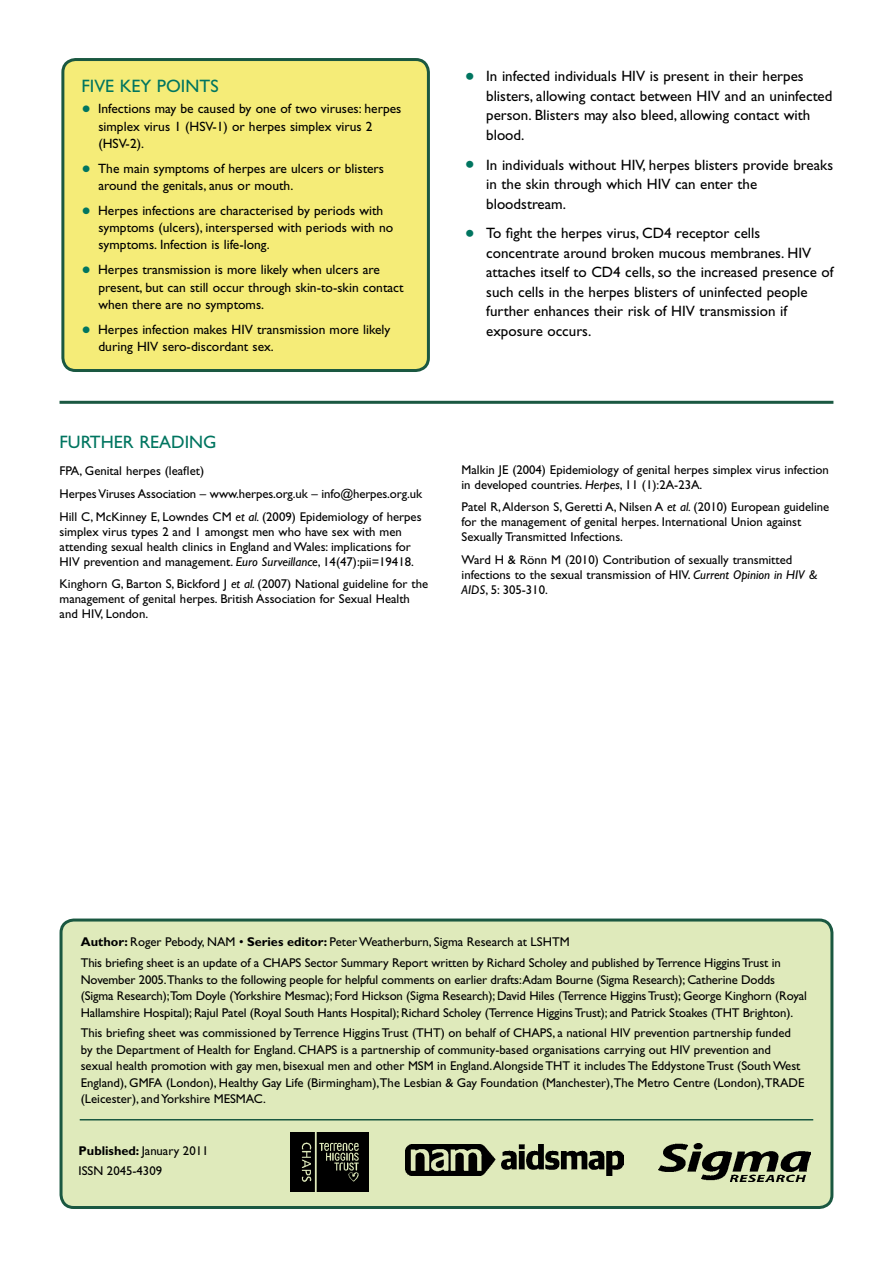
<style>
.page{position:relative;width:893px;height:1263px;background:#fff}
.page>*{position:absolute;margin:0;border:0;box-sizing:border-box;transform-origin:0 0}
.t1{font:18px "Gill Sans";color:#007560}
.t2{font:15px/19.5px "Gill Sans";color:#000}
.t3{font:13.5px/17.2px "Gill Sans";color:#000}
.t4{font:12.75px/15px "Gill Sans";color:#000}
.s1{font-size:27px;color:#007560}
.s2{font-style:italic}
.s3{font-size:28.5px;color:#007560}
.s4{font-weight:700}
</style>
<div class="page">
<div style="left:63px;top:60px;width:365px;height:310px;background:#f5ec78;border-radius:13px"></div>
<div style="left:61px;top:58px;width:369px;height:314px;border:3px solid #1a5841;border-radius:13px"></div>
<div style="left:61px;top:920px;width:771px;height:287px;background:#dfeabb;border-radius:13px"></div>
<div style="left:60px;top:918px;width:773px;height:291px;border:3px solid #1a5841;border-radius:13px"></div>
<hr style="left:80px;top:1119px;width:733px;height:1px;background:#1a5841">
<img style="left:659px;top:1144px;width:152px;height:37px">
<img style="left:290px;top:1132px;width:79px;height:59px">
<img style="left:406px;top:1144px;width:217px;height:32px">
<hr style="left:60px;top:401px;width:773px;height:3px;background:#1a5841">
<h1 class="t1" style="left:81px;top:75px;width:24px">Fiveke</h1>
<h1 class="t1" style="left:141px;top:75px;width:78px">y points</h1>
<p class="t3" style="left:98px;top:100px;width:305px;text-indent:-17px"><span class="s1">•</span> I nfections may be caused by one of two viruses: herpes simplex virus 1 (HSV-1) or herpes simplex virus 2 (HSV-2).</p>
<p class="t3" style="left:98px;top:160px;width:287px;text-indent:-17px"><span class="s1">•</span> The main symptoms of herpes are ulcers or blisters around the genitals, anus or mouth.</p>
<p class="t3" style="left:98px;top:202px;width:296px;text-indent:-17px"><span class="s1">•</span> Herpes infections are characterised by periods with symptoms (ulcers), interspersed with periods with no symptoms.I nfection is life-long.</p>
<p class="t3" style="left:98px;top:261px;width:307px;text-indent:-17px"><span class="s1">•</span> Herpes transmission is more likely when ulcers are present, but can still occur through skin-to-skin contact when there are no symptoms.</p>
<p class="t3" style="left:98px;top:321px;width:293px;text-indent:-17px"><span class="s1">•</span> Herpes infection makes HIV transmission more likely during HIV sero-discordant sex.</p>
<h1 class="t1" style="left:60px;top:431px;width:52px">furtherre</h1>
<h1 class="t1" style="left:159px;top:431px;width:53px">ading</h1>
<p class="t4" style="left:60px;top:460px;width:364px;line-height:22.6px">FPA, Genital herpes (leaflet)<br>HerpesViruses Association – www.herpes.org.uk – info@herpes.org.uk<br>Hill C,McKinney E, Lowndes CM</p>
<p class="t4" style="left:60px;top:509px;width:364px;text-indent:176px"><span class="s2">et al.</span> (2009) Epidemiology of herpes simplex virus types 2 and 1 amongst men who have sex with men attending sexual health clinics in England and Wales: implications for HIV prevention and management. <span class="s2">Euro Surveillance</span>, 14(47):pii=19418.</p>
<p class="t4" style="left:60px;top:576px;width:370px">Kinghorn G, Barton S, Bickford J <span class="s2">et al.</span> (2007) National guideline for the management of genital herpes. British Association for Sexual Health and HIV, London.</p>
<p class="t2" style="left:486px;top:67px;width:348px;text-indent:-21px"><span class="s3">•</span> I n infected individuals HIV is present in their herpes blisters, allowing contact between HIV and an uninfected person. Blisters may also bleed, allowing contact with blood.</p>
<p class="t2" style="left:486px;top:155px;width:348px;text-indent:-21px"><span class="s3">•</span> I n individuals without HIV, herpes blisters provide breaks in the skin through which HIV can enter the bloodstream.</p>
<p class="t2" style="left:486px;top:224px;width:349px;text-indent:-21px"><span class="s3">•</span> To fight the herpes virus,CD4 receptor cells concentrate around broken mucous membranes. HIV attaches itself to CD4 cells, so the increased presence of such cells in the herpes blisters of uninfected people further enhances their risk of HIV transmission if exposure occurs.</p>
<p class="t4" style="left:461px;top:462px;width:369px">Malkin JE (2004) Epidemiology of genital herpes simplex virus infection in developed countries. <span class="s2">Herpes</span>, 11 (1):2A-23A.</p>
<p class="t4" style="left:461px;top:499px;width:369px">Patel R,Alderson S, Geretti A,N ilsen A <span class="s2">et al.</span> (2010) European guideline for the management of genital herpes.I nternational U nion against<br>Sexually Transmitted I nfections.</p>
<p class="t4" style="left:462px;top:552px;width:357px">Ward H &amp; Rönn M (2010) Contribution of sexually transmitted infections to the sexual transmission of HIV. <span class="s2">Current Opinion in HIV &amp;<br>AIDS</span>, 5: 305-310.</p>
<p class="t4" style="left:81px;top:932px;width:701px;line-height:20.7px;text-indent:158px">• <span class="s4">Series editor:</span> PeterWeatherburn, Sigma Research at LSHTM<br>This briefing sheet is an update of a CHAPS Sector Summary Report written by Richard Scholey and published by Terrence Higgins Trust in</p>
<p class="t4" style="left:81px;top:971px;width:728px;line-height:16.5px">November 2005.Thanks to the following people for helpful comments on earlier drafts:Adam Bourne (Sigma Research);Catherine Dodds (Sigma Research);Tom Doyle (Yorkshire M esmac);Ford Hickson (Sigma Research);David Hiles (Terrence Higgins Trust); George Kinghorn (Royal<br>Hallamshire Hospital); Rajul Patel (Royal South Hants Hospital); Richard Scholey (Terrence Higgins Trust); and Patrick Stoakes (THT Brighton).</p>
<p class="t4" style="left:81px;top:1025px;width:721px;line-height:16.5px">This briefing sheet was commissioned by Terrence Higgins Trust (THT) on behalf of CHAPS, a national HIV prevention partnership funded by the Department of Health for England.C HAPS is a partnership of community-based organisations carrying out HIV prevention and sexual health promotion with gay men, bisexual men and other MSM in England.Alongside THT it includes The Eddystone Trust (SouthWest England), GMFA</p>
<p class="t4" style="left:81px;top:934px;width:131px"><span class="s4">Author:</span> Roger Pebody,NAM</p>
<p class="t4" style="left:81px;top:1074px;width:725px;line-height:16.5px;text-indent:85px">(London), Healthy Gay Life (Birmingham),The Lesbian &amp; Gay Foundation (Manchester),The Metro Centre (London),TRAD E (Leicester), and Yorkshire M ESMAC</p>
<p class="t4" style="left:263px;top:1091px;width:4px">.</p>
<p class="t4" style="left:79px;top:1140px;width:131px;line-height:20.7px"><span class="s4">Published:</span> January 2011<br>ISSN 2045-4309</p>
</div>
